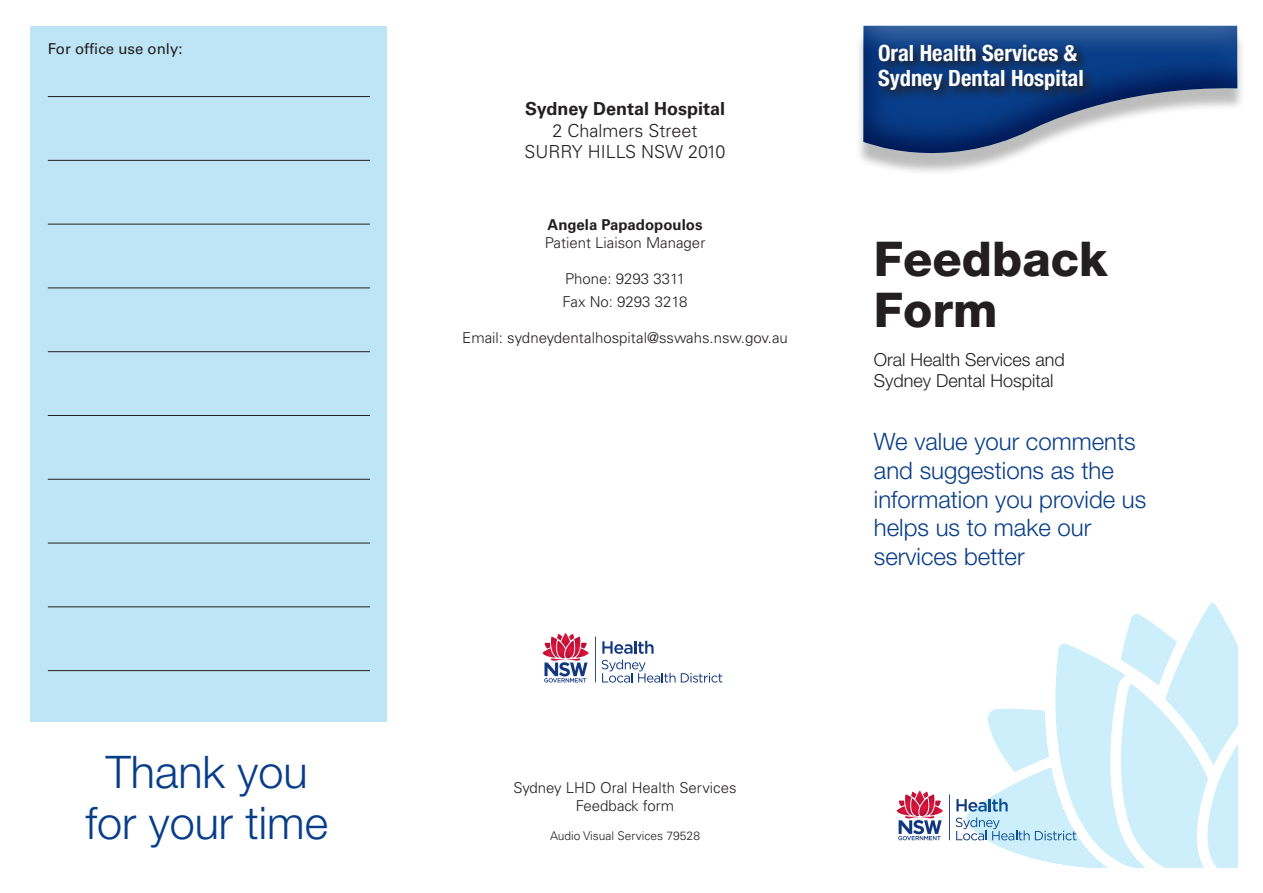
<style>
.page{position:relative;width:1263px;height:893px;background:#fff}
.page>*{position:absolute;margin:0;border:0;box-sizing:border-box;transform-origin:0 0}
.t1{font:800 48px/51px "Helvetica Neue";color:#231f20}
.t2{font:300 45px/51px "Helvetica Neue";color:#083e89;text-align:center}
.t3{font:300 24px/28.8px "Helvetica Neue";color:#083e89}
.t4{font:700 condensed 22.5px/25.5px "Helvetica Neue";color:#fff}
.t5{font:300 18px/21.6px "Helvetica Neue";color:#231f20}
.t6{font:300 18px/21.6px "Univers";color:#231f20;text-align:center}
.t7{font:700 18px "Univers";color:#231f20}
.t8{font:300 15px/22.2px "Univers";color:#231f20}
.t9{font:700 15px "Univers";color:#231f20}
.t10{font:15px "Univers";color:#231f20}
.t11{font:300 12px "Univers";color:#231f20}
</style>
<div class="page">
<hr style="left:949px;top:794px;width:1px;height:46px;background:#113880">
<svg style="left:896px;top:790px;width:47px;height:50px"></svg>
<div style="left:855px;top:32px;width:390px;height:144px;background:#231f20;opacity:.3"></div>
<svg style="left:863px;top:25px;width:375px;height:130px"></svg>
<svg style="left:875px;top:41px;width:220px;height:61px;background:#0f366e"></svg>
<hr style="left:595px;top:636px;width:1px;height:46px;background:#113880">
<svg style="left:542px;top:632px;width:47px;height:50px"></svg>
<svg style="left:602px;top:641px;width:51px;height:13px"></svg>
<svg style="left:601px;top:660px;width:74px;height:23px"></svg>
<svg style="left:681px;top:673px;width:41px;height:10px"></svg>
<svg style="left:955px;top:603px;width:282px;height:264px"></svg>
<div style="left:31px;top:26px;width:356px;height:695px;background:#bee5f6"></div>
<hr style="left:48px;top:96px;width:322px;height:1px;background:#231f20">
<hr style="left:48px;top:160px;width:322px;height:1px;background:#231f20">
<hr style="left:48px;top:224px;width:322px;height:1px;background:#231f20">
<hr style="left:48px;top:288px;width:322px;height:1px;background:#231f20">
<hr style="left:48px;top:351px;width:322px;height:1px;background:#231f20">
<hr style="left:48px;top:415px;width:322px;height:1px;background:#231f20">
<hr style="left:48px;top:479px;width:322px;height:1px;background:#231f20">
<hr style="left:48px;top:543px;width:322px;height:1px;background:#231f20">
<hr style="left:48px;top:607px;width:322px;height:1px;background:#231f20">
<hr style="left:48px;top:670px;width:322px;height:1px;background:#231f20">
<p class="t10" style="left:48px;top:40px;width:136px">For office use only:</p>
<h2 class="t2" style="left:86px;top:746px;width:244px">Thank you for your time</h2>
<p class="t7" style="left:525px;top:98px;width:201px">Sydney Dental Hospital</p>
<p class="t6" style="left:525px;top:120px;width:202px">2 Chalmers Street<br>SURRY HILLS NSW 2010</p>
<p class="t9" style="left:548px;top:216px;width:156px">Angela Papadopoulos</p>
<p class="t8" style="left:545px;top:232px;width:162px">Patient Liaison Manager</p>
<p class="t8" style="left:562px;top:268px;width:127px">Phone: 9293 3311<br>Fax No: 9293 3218</p>
<p class="t8" style="left:462px;top:326px;width:327px">Email: sydneydentalhospital@sswahs.nsw.gov.au</p>
<p class="t8" style="left:514px;top:778px;width:224px;line-height:18px;text-align:center">Sydney LHD Oral Health Services<br>Feedback form</p>
<p class="t11" style="left:550px;top:828px;width:151px">Audio Visual Services 79528</p>
<h3 class="t4" style="left:878px;top:40px;width:207px">Oral Health Services &amp;<br>Sydney Dental Hospital</h3>
<h1 class="t1" style="left:874px;top:233px;width:235px">Feedback<br>Form</h1>
<p class="t5" style="left:874px;top:348px;width:193px">Oral Health Services and<br>Sydney Dental Hospital</p>
<h3 class="t3" style="left:874px;top:427px;width:274px">We value your comments and suggestions as the information you provide us helps us to make our services better</h3>
</div>
